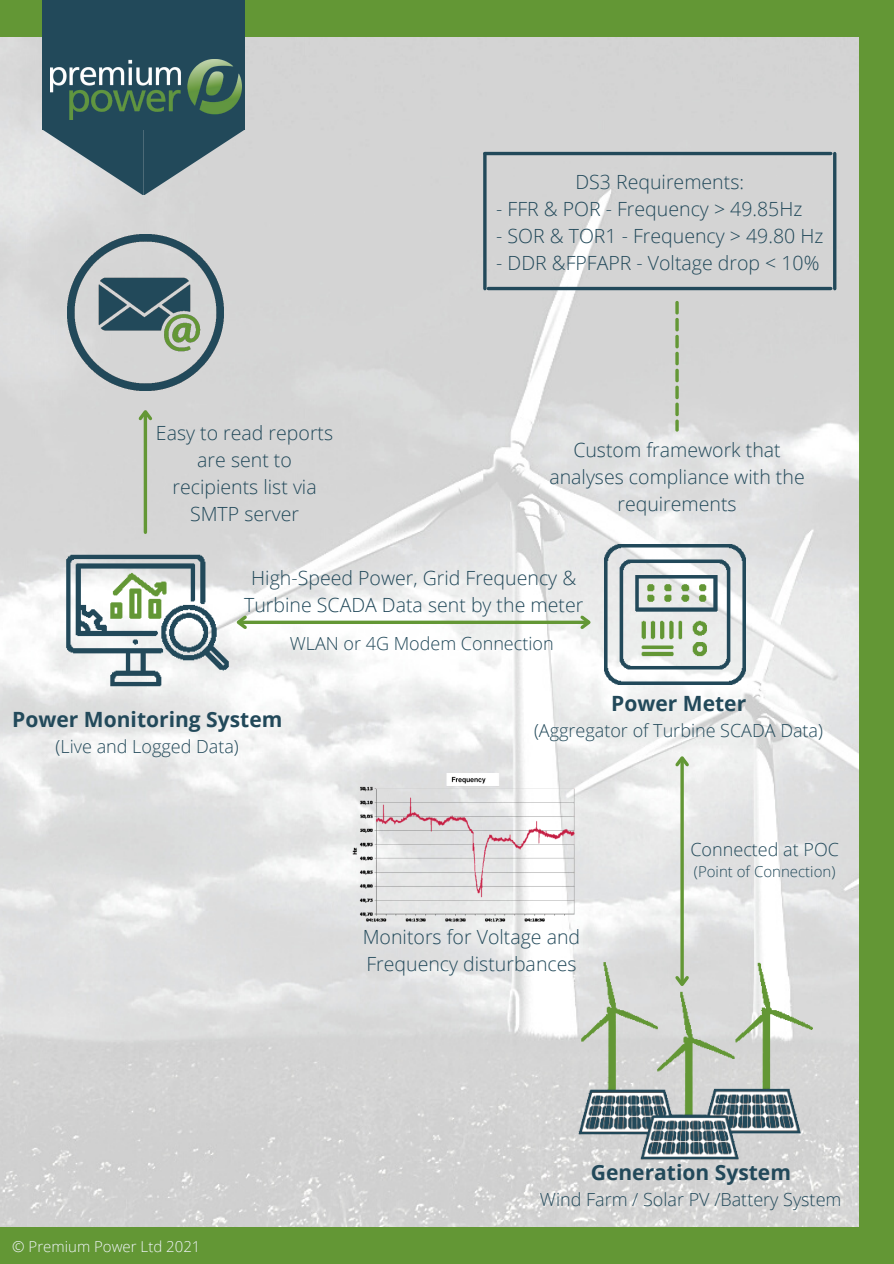
<style>
.page{position:relative;width:894px;height:1264px;background:#fff}
.page>*{position:absolute;margin:0;border:0;box-sizing:border-box;transform-origin:0 0}
.t1{font:700 21px "Open Sans";color:#22495a}
.t2{font:300 19.5px/27px "Open Sans";color:#22495a;text-align:center}
.t3{font:300 18px "Open Sans";color:#22495a}
.t4{font:300 15px "Open Sans";color:#f0f4f9}
.t5{font:300 15px "Open Sans";color:#22495a}
</style>
<div class="page">
<div style="left:0;top:0;width:893px;height:1263px;background:#639735"></div>
<img style="left:0;top:37px;width:858px;height:1189px">
<div style="left:43px;top:0;width:201px;height:130px;background:#22495a"></div>
<svg style="left:43px;top:130px;width:201px;height:64px;background:#7b9098"></svg>
<img style="left:50px;top:59px;width:192px;height:60px">
<img style="left:604px;top:544px;width:141px;height:141px">
<img style="left:60px;top:228px;width:170px;height:170px">
<img style="left:61px;top:534px;width:172px;height:173px">
<img style="left:348px;top:773px;width:239px;height:152px">
<img style="left:568px;top:963px;width:243px;height:197px">
<svg style="left:675px;top:301px;width:3px;height:130px"></svg>
<hr style="left:680px;top:758px;width:3px;height:225px;background:#639735">
<svg style="left:672px;top:972px;width:19px;height:18px"></svg>
<svg style="left:672px;top:752px;width:19px;height:17px"></svg>
<svg style="left:250px;top:620px;width:327px;height:4px"></svg>
<svg style="left:233px;top:612px;width:17px;height:20px"></svg>
<svg style="left:577px;top:612px;width:17px;height:20px"></svg>
<hr style="left:144px;top:412px;width:3px;height:120px;background:#639735">
<svg style="left:135px;top:406px;width:20px;height:17px"></svg>
<hr style="left:484px;top:152px;width:346px;height:3px;background:#22495a">
<hr style="left:483px;top:153px;width:3px;height:136px;background:#22495a">
<hr style="left:488px;top:287px;width:342px;height:3px;background:#22495a">
<svg style="left:832px;top:153px;width:4px;height:136px"></svg>
<p class="t2" style="left:156px;top:419px;width:179px">Easy to read reports are sent to recipients list via<br>SMTP server</p>
<p class="t2" style="left:575px;top:168px;width:170px">DS3 Requirements:</p>
<p class="t2" style="left:496px;top:195px;width:308px">- FFR &amp; POR - Frequency &gt; 49.85Hz</p>
<p class="t2" style="left:496px;top:222px;width:328px">- SOR &amp; TOR1 - Frequency &gt; 49.80 Hz</p>
<p class="t2" style="left:496px;top:249px;width:325px">- DDR &amp;FPFAPR - Voltage drop &lt; 10%</p>
<p class="t2" style="left:549px;top:435px;width:257px">Custom framework that analyses compliance with the requirements</p>
<p class="t2" style="left:244px;top:563px;width:340px">High-Speed Power, Grid Frequency &amp;<br>Turbine SCADA Data sent by the meter</p>
<p class="t3" style="left:289px;top:630px;width:265px">WLAN or 4G Modem Connection</p>
<p class="t1" style="left:12px;top:704px;width:271px">Power Monitoring System</p>
<p class="t3" style="left:56px;top:733px;width:185px">(Live and Logged Data)</p>
<p class="t4" style="left:12px;top:1236px;width:190px">© Premium Power Ltd 2021</p>
<p class="t1" style="left:611px;top:689px;width:136px">Power Meter</p>
<p class="t3" style="left:534px;top:718px;width:290px">(Aggregator of Turbine SCADA Data)</p>
<p class="t2" style="left:362px;top:923px;width:219px;text-align:left">Monitors for Voltage and<br>Frequency disturbances</p>
<p class="t3" style="left:690px;top:836px;width:150px">Connected at POC</p>
<p class="t5" style="left:693px;top:861px;width:143px">(Point of Connection)</p>
<p class="t1" style="left:590px;top:1157px;width:201px">Generation System</p>
<p class="t3" style="left:540px;top:1186px;width:303px">Wind Farm / Solar PV /Battery System</p>
</div>
